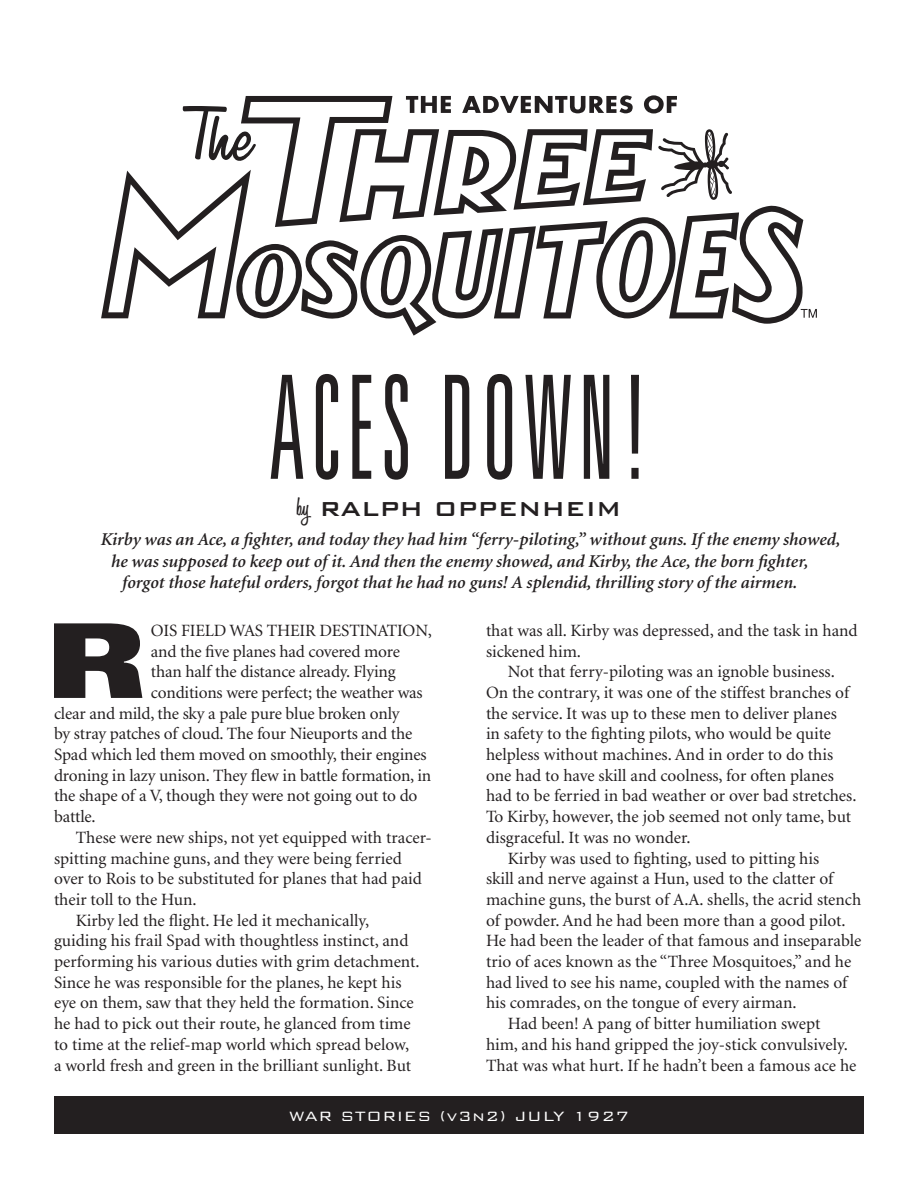
<style>
.page{position:relative;width:918px;height:1188px;background:#fff}
.page>*{position:absolute;margin:0;border:0;box-sizing:border-box;transform-origin:0 0}
.t1{font:300 ultra-condensed 144px "Univers";letter-spacing:.06em;color:#231f20;scale:.75 1}
.t2{font:900 expanded 103.2px "Univers";color:#231f20}
.t3{font:500 27px "Bank Gothic BT";color:#231f20}
.t4{font:italic 600 18px "Minion";color:#231f20}
.t5{font:300 18px "Bank Gothic BT";letter-spacing:.04em;color:#fff}
.t6{font:17.25px/20.7px "Minion";color:#231f20}
.s1{font-family:"Honey Script";font-weight:600}
</style>
<div class="page">
<div style="left:54px;top:1096px;width:810px;height:38px;background:#231f20"></div>
<svg style="left:101px;top:95px;width:716px;height:241px"></svg>
<p class="t1" style="left:269px;top:353px;width:508px">ACES DOWN!</p>
<p class="t3" style="left:297px;top:494px;width:326px"><span class="s1">by</span> RALPH OPPENHEIM</p>
<p class="t4" style="left:100px;top:530px;width:741px">Kirby was an Ace, a fighter, and today they had him “ferry-piloting,” without guns. If the enemy showed,</p>
<p class="t4" style="left:110px;top:552px;width:699px">he was supposed to keep out of it. And then the enemy showed, and Kirby, the Ace, the born fighter,</p>
<p class="t4" style="left:122px;top:573px;width:677px">forgot those hateful orders, forgot that he had no guns! A splendid, thrilling story of the airmen.</p>
<p class="t2" style="left:45px;top:600px;width:104px">R</p>
<p class="t6" style="left:151px;top:621px;width:283px">OIS FIELD WAS THEIR DESTINATION,</p>
<p class="t6" style="left:486px;top:621px;width:373px">that was all. Kirby was depressed, and the task in hand sickened him.</p>
<p class="t6" style="left:486px;top:662px;width:372px;text-indent:22px">Not that ferry-piloting was an ignoble business.<br>On the contrary, it was one of the stiffest branches of the service. It was up to these men to deliver planes<br>in safety to the fighting pilots, who would be quite helpless without machines. And in order to do this one had to have skill and coolness, for often planes had to be ferried in bad weather or over bad stretches.<br>To Kirby, however, the job seemed not only tame, but disgraceful. It was no wonder.</p>
<p class="t6" style="left:486px;top:848px;width:377px;text-indent:22px">Kirby was used to fighting, used to pitting his<br>skill and nerve against a Hun, used to the clatter of machine guns, the burst of A.A. shells, the acrid stench of powder. And he had been more than a good pilot.<br>He had been the leader of that famous and inseparable trio of aces known as the “Three Mosquitoes,” and he had lived to see his name, coupled with the names of his comrades, on the tongue of every airman.</p>
<p class="t6" style="left:486px;top:1014px;width:372px;text-indent:22px">Had been! A pang of bitter humiliation swept him, and his hand gripped the joy-stick convulsively.<br>That was what hurt. If he hadn’t been a famous ace he</p>
<p class="t6" style="left:151px;top:641px;width:251px">and the five planes had covered more</p>
<p class="t6" style="left:151px;top:662px;width:246px">than half the distance already. Flying</p>
<p class="t6" style="left:151px;top:683px;width:273px">conditions were perfect; the weather was</p>
<p class="t6" style="left:54px;top:703px;width:347px">clear and mild, the sky a pale pure blue broken only</p>
<p class="t6" style="left:54px;top:724px;width:360px">by stray patches of cloud. The four Nieuports and the</p>
<p class="t6" style="left:54px;top:745px;width:374px">Spad which led them moved on smoothly, their engines</p>
<p class="t6" style="left:54px;top:765px;width:379px">droning in lazy unison. They flew in battle formation, in</p>
<p class="t6" style="left:54px;top:786px;width:365px">the shape of a V, though they were not going out to do</p>
<p class="t6" style="left:54px;top:807px;width:43px">battle.</p>
<p class="t6" style="left:54px;top:828px;width:379px;text-indent:22px">These were new ships, not yet equipped with tracer&shy;spitting machine guns, and they were being ferried over to Rois to be substituted for planes that had paid their toll to the Hun.</p>
<p class="t6" style="left:54px;top:910px;width:367px;text-indent:22px">Kirby led the flight. He led it mechanically, guiding his frail Spad with thoughtless instinct, and performing his various duties with grim detachment.<br>Since he was responsible for the planes, he kept his eye on them, saw that they held the formation. Since he had to pick out their route, he glanced from time to time at the relief-map world which spread below, a world fresh and green in the brilliant sunlight. But</p>
<p class="t5" style="left:289px;top:1106px;width:341px">WAR STORIES (v3n2) JULY 1927</p>
</div>
